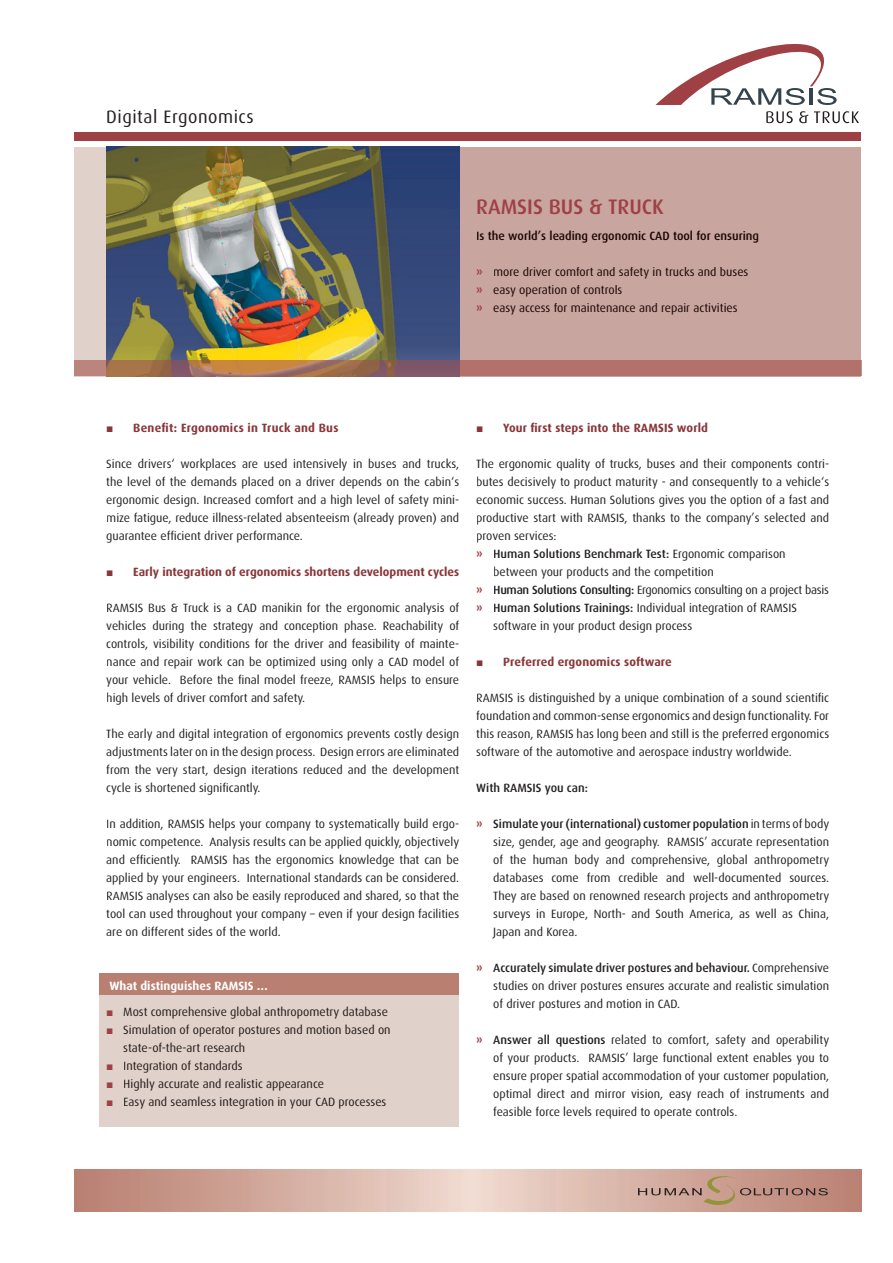
<style>
.page{position:relative;width:893px;height:1263px;background:#fff}
.page>*{position:absolute;margin:0;border:0;box-sizing:border-box;transform-origin:0 0}
.t1{font:500 21px "Dax";color:#9f4045}
.t2{font:18px "Dax";letter-spacing:.03em;color:#231f20}
.t3{font:12px/18px "Dax";color:#231f20;text-align:justify}
.t4{font:12px/18px "Dax";color:#221918}
.t5{font:700 12px "Dax";color:#883639}
.t6{font:12px/18px "Dax";color:#180503}
.t7{font:500 12px "Dax";color:#231f20}
.t8{font:12px "Dax";letter-spacing:-.02em;color:#231f20}
.t9{font:500 12px "Dax";color:#180503}
.t10{font:700 12px "Dax";letter-spacing:.02em;color:#883639}
.t11{font:700 12px "Dax";color:#fff}
.t12{font:700 12px/18px "Dax";color:#9f4045;text-align:justify}
.t13{font:700 12px/18px "Arial";color:#9f4045}
.t14{font:700 12px "Arial";color:#883639}
.s1{font-weight:400}
.s2{font-weight:500}
</style>
<div class="page">
<div style="left:74px;top:147px;width:787px;height:229px;background:#c8a59e"></div>
<div style="left:74px;top:132px;width:787px;height:9px;background:#9f4045"></div>
<div style="left:74px;top:147px;width:32px;height:229px;background:#e0d2cb"></div>
<div style="left:100px;top:974px;width:359px;height:153px;background:#e0d2cb"></div>
<div style="left:99px;top:973px;width:359px;height:21px;background:#b98072"></div>
<svg style="left:655px;top:44px;width:182px;height:61px"></svg>
<svg style="left:766px;top:111px;width:93px;height:12px"></svg>
<svg style="left:74px;top:1169px;width:787px;height:43px;background:#d5afa2"></svg>
<svg style="left:638px;top:1175px;width:190px;height:33px;background:#be9585"></svg>
<img style="left:106px;top:147px;width:353px;height:229px">
<div style="left:459px;top:360px;width:402px;height:16px;background:#b2716b"></div>
<div style="left:74px;top:360px;width:32px;height:16px;background:#bb847c"></div>
<h2 class="t2" style="left:106px;top:107px;width:149px">Digital Ergonomics</h2>
<h1 class="t1" style="left:476px;top:195px;width:189px">RAMSIS BUS &amp; TRUCK</h1>
<p class="t9" style="left:476px;top:230px;width:284px">Is the world’s leading ergonomic CAD tool for ensuring</p>
<p class="t6" style="left:493px;top:263px;width:257px">more driver comfort and safety in trucks and buses easy operation of controls<br>easy access for maintenance and repair activities</p>
<p class="t12" style="left:476px;top:263px;width:8px">» » »</p>
<p class="t10" style="left:133px;top:421px;width:207px">Benefit: Ergonomics in Truck and Bus</p>
<p class="t3" style="left:106px;top:455px;width:354px">Since drivers‘ workplaces are used intensively in buses and trucks, the level of the demands placed on a driver depends on the cabin‘s ergonomic design. Increased comfort and a high level of safety mini&shy;mize fatigue, reduce illness-related absenteeism (already proven) and guarantee efficient driver performance.</p>
<p class="t5" style="left:133px;top:565px;width:327px">Early integration of ergonomics shortens development cycles</p>
<p class="t3" style="left:106px;top:599px;width:354px">RAMSIS Bus &amp; Truck is a CAD manikin for the ergonomic analysis of vehicles during the strategy and conception phase. Reachability of controls, visibility conditions for the driver and feasibility of mainte&shy;nance and repair work can be optimized using only a CAD model of your vehicle. Before the final model freeze, RAMSIS helps to ensure high levels of driver comfort and safety.</p>
<p class="t3" style="left:106px;top:725px;width:354px">The early and digital integration of ergonomics prevents costly design adjustments later on in the design process. Design errors are eliminated from the very start, design iterations reduced and the development cycle is shortened significantly.</p>
<p class="t3" style="left:106px;top:815px;width:354px">In addition, RAMSIS helps your company to systematically build ergo&shy;nomic competence. Analysis results can be applied quickly, objectively and efficiently. RAMSIS has the ergonomics knowledge that can be applied by your engineers. International standards can be considered.<br>RAMSIS analyses can also be easily reproduced and shared, so that the tool can used throughout your company – even if your design facilities are on different sides of the world.</p>
<p class="t14" style="left:106px;top:420px;width:9px">■</p>
<p class="t14" style="left:106px;top:564px;width:9px">■</p>
<p class="t11" style="left:110px;top:979px;width:160px">What distinguishes RAMSIS …</p>
<p class="t4" style="left:123px;top:1003px;width:269px">Most comprehensive global anthropometry database Simulation of operator postures and motion based on state-of-the-art research<br>Integration of standards<br>Highly accurate and realistic appearance<br>Easy and seamless integration in your CAD processes</p>
<p class="t13" style="left:106px;top:1003px;width:9px">■ ■</p>
<p class="t13" style="left:106px;top:1057px;width:9px;text-align:justify">■ ■ ■</p>
<p class="t5" style="left:503px;top:421px;width:206px">Your first steps into the RAMSIS world</p>
<p class="t3" style="left:476px;top:455px;width:354px">The ergonomic quality of trucks, buses and their components contri-</p>
<p class="t3" style="left:476px;top:473px;width:354px">butes decisively to product maturity - and consequently to a vehicle‘s</p>
<p class="t3" style="left:476px;top:491px;width:354px">economic success. Human Solutions gives you the option of a fast and</p>
<p class="t3" style="left:476px;top:509px;width:354px">productive start with RAMSIS, thanks to the company’s selected and</p>
<p class="t3" style="left:476px;top:527px;width:82px">proven services:</p>
<p class="t7" style="left:493px;top:547px;width:294px">Human Solutions Benchmark Test: <span class="s1">Ergonomic comparison</span></p>
<p class="t3" style="left:493px;top:563px;width:222px">between your products and the competition</p>
<p class="t8" style="left:493px;top:583px;width:337px"><span class="s2">Human Solutions Consulting:</span> Ergonomics consulting on a project basis</p>
<p class="t3" style="left:493px;top:599px;width:305px"><span class="s2">Human Solutions Trainings:</span> Individual integration of RAMSIS</p>
<p class="t3" style="left:493px;top:617px;width:200px">software in your product design process</p>
<p class="t5" style="left:503px;top:655px;width:170px">Preferred ergonomics software</p>
<p class="t3" style="left:476px;top:689px;width:354px">RAMSIS is distinguished by a unique combination of a sound scientific foundation and common-sense ergonomics and design functionality. For this reason, RAMSIS has long been and still is the preferred ergonomics software of the automotive and aerospace industry worldwide.</p>
<p class="t7" style="left:476px;top:781px;width:113px">With RAMSIS you can:</p>
<p class="t3" style="left:493px;top:815px;width:337px"><span class="s2">Simulate your (international) customer population</span> in terms of body size, gender, age and geography. RAMSIS’ accurate representation of the human body and comprehensive, global anthropometry databases come from credible and well-documented sources.<br>They are based on renowned research projects and anthropometry surveys in Europe, North- and South America, as well as China, Japan and Korea.</p>
<p class="t3" style="left:493px;top:959px;width:337px"><span class="s2">Accurately simulate driver postures and behaviour.</span> Comprehensive studies on driver postures ensures accurate and realistic simulation of driver postures and motion in CAD.</p>
<p class="t3" style="left:493px;top:1031px;width:337px"><span class="s2">Answer all questions</span> related to comfort, safety and operability of your products. RAMSIS’ large functional extent enables you to ensure proper spatial accommodation of your customer population, optimal direct and mirror vision, easy reach of instruments and feasible force levels required to operate controls.</p>
<p class="t14" style="left:476px;top:420px;width:9px">■</p>
<p class="t12" style="left:476px;top:545px;width:8px">»</p>
<p class="t12" style="left:476px;top:581px;width:8px">» »</p>
<p class="t14" style="left:476px;top:654px;width:9px">■</p>
<p class="t12" style="left:476px;top:815px;width:8px">»</p>
<p class="t12" style="left:476px;top:959px;width:8px">»</p>
<p class="t12" style="left:476px;top:1031px;width:8px">»</p>
</div>
